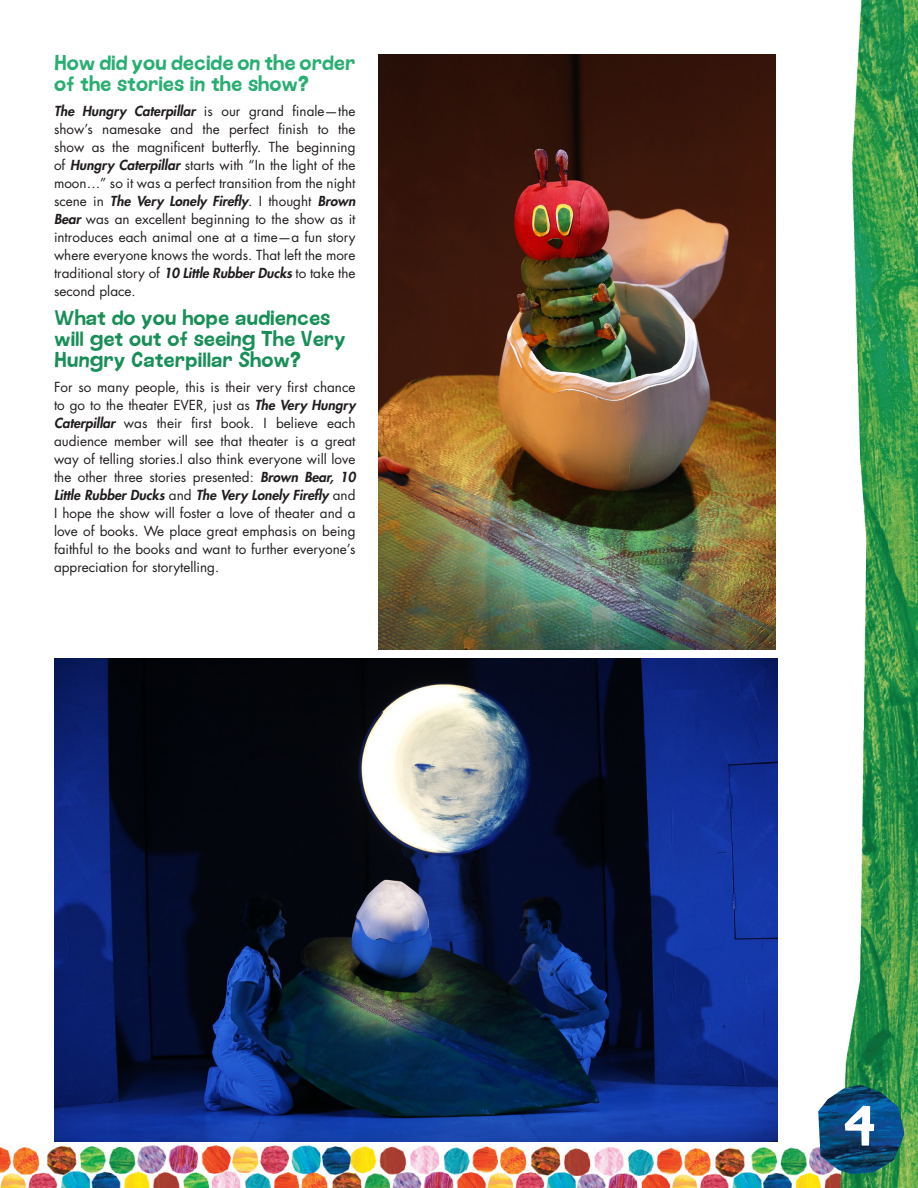
<style>
.page{position:relative;width:918px;height:1188px;background:#fff}
.page>*{position:absolute;margin:0;border:0;box-sizing:border-box;transform-origin:0 0}
.t1{font:54px "Worldof Eric Carle";color:#fff}
.Pa1{font:21px/21px "Worldof Eric Carle";color:#178f57}
.Pa1-2{font:21px/21px "Worldof Eric Carle";color:#29ae72}
.Pa1-3{font:13.5px/18px "Futura Std";color:#211d1e;text-align:justify}
.s1{font-weight:800;font-style:italic}
</style>
<div class="page">
<img style="left:0;top:1132px;width:831px;height:56px">
<img style="left:831px;top:0;width:87px;height:1188px">
<img style="left:818px;top:1085px;width:86px;height:89px">
<img style="left:54px;top:659px;width:723px;height:482px">
<img style="left:379px;top:54px;width:397px;height:595px">
<p class="Pa1-2" style="left:54px;top:54px;width:303px">How did you decide on the order of the stories in the show?</p>
<p class="Pa1-3" style="left:54px;top:102px;width:303px"><span class="s1">The Hungry Caterpillar</span> is our grand finale—the show’s namesake and the perfect finish to the show as the magnificent butterfly. The beginning of <span class="s1">Hungry Caterpillar</span> starts with “In the light of the moon…” so it was a perfect transition from the night scene in <span class="s1">The Very Lonely Firefly</span>. I thought <span class="s1">Brown Bear</span> was an excellent beginning to the show as it introduces each animal one at a time—a fun story where everyone knows the words. That left the more traditional story of <span class="s1">10 Little Rubber Ducks</span> to take the second place.</p>
<p class="Pa1" style="left:54px;top:309px;width:293px">What do you hope audiences will get out of seeing The Very<br>Hungry Caterpillar Show?</p>
<p class="Pa1-3" style="left:54px;top:379px;width:303px">For so many people, this is their very first chance to go to the theater EVER, just as <span class="s1">The Very Hungry Caterpillar</span> was their first book. I believe each audience member will see that theater is a great way of telling stories.I also think everyone will love the other three stories presented: <span class="s1">Brown Bear, 10<br>Little Rubber Ducks</span> and <span class="s1">The Very Lonely Firefly</span> and I hope the show will foster a love of theater and a love of books. We place great emphasis on being faithful to the books and want to further everyone’s appreciation for storytelling.</p>
<p class="t1" style="left:843px;top:1105px;width:34px">4</p>
</div>
